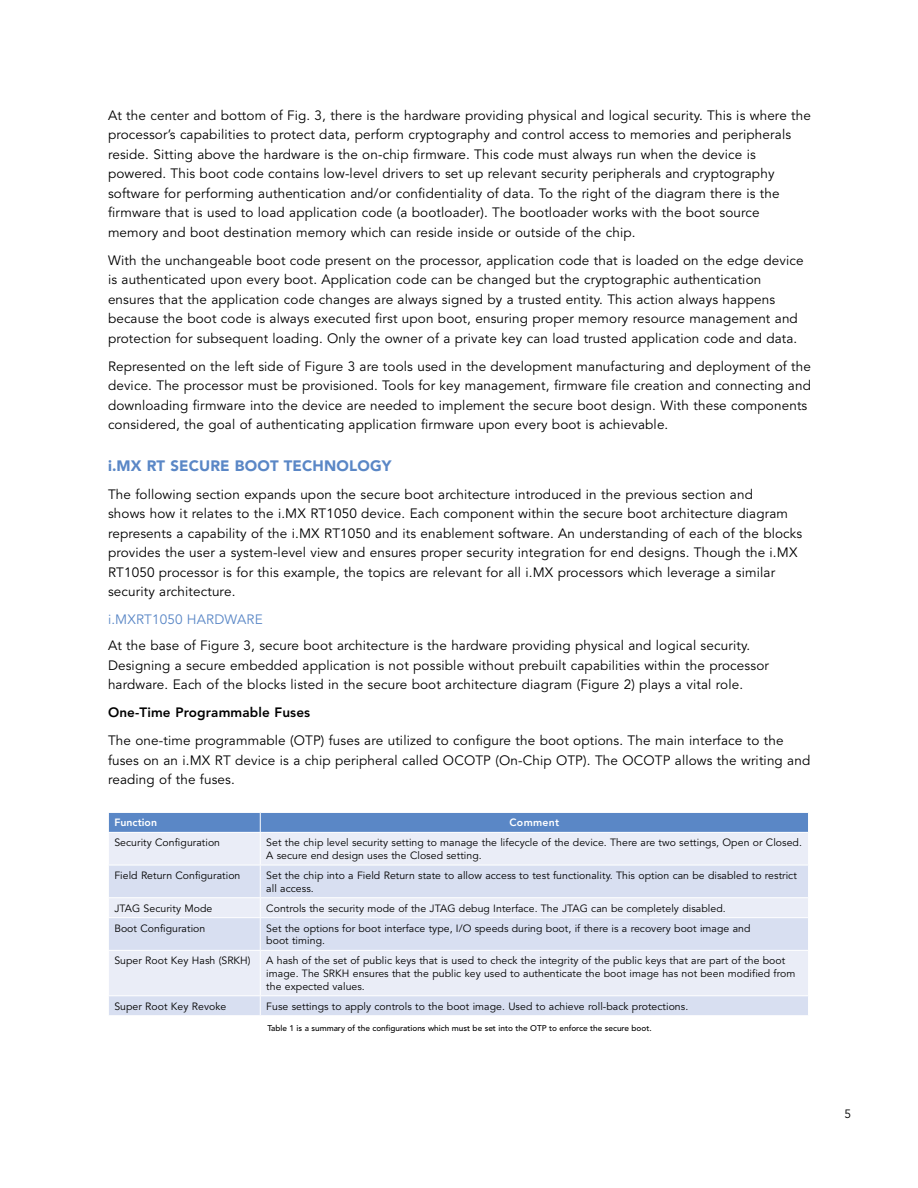
<style>
.page{position:relative;width:918px;height:1188px;background:#fff}
.page>*{position:absolute;margin:0;border:0;box-sizing:border-box;transform-origin:0 0}
._4-Body_Text_Headlin{font:900 15px "Avenir LT Std";letter-spacing:.01em;color:#5a87c6}
._0-NXP_Body_Text{font:13.5px/19.5px "Avenir LT Std";letter-spacing:.01em;color:#000}
._0-NXP_Body_Text-2{font:800 13.5px "Avenir LT Std";letter-spacing:.01em;color:#000}
._0-NXPBody_Text2{font:13.5px "Avenir LT Std";letter-spacing:.01em;color:#5a87c6}
.t1{font:12px "Avenir LT Std";color:#000}
._9-NXP_Table_Body_Te{font:10.5px/12.8px "Avenir LT Std";letter-spacing:.005em;color:#000}
.NXP_Table_Subhead_FL{font:800 10.5px "Avenir LT Std";letter-spacing:.005em;color:#fff}
.NXP_Table_Subhead_CE{font:800 10.5px "Avenir LT Std";letter-spacing:.03em;color:#fff}
._12-NXP-FigureCaptio{font:500 8.25px "Avenir LT Std";color:#000}
</style>
<div class="page">
<div style="left:109px;top:833px;width:699px;height:32px;background:#eaedf7"></div>
<svg style="left:109px;top:866px;width:699px;height:149px;background:#e0e5f3"></svg>
<svg style="left:108px;top:812px;width:700px;height:20px;background:#638dc9"></svg>
<hr style="left:260px;top:833px;width:1px;height:32px;background:#fff">
<hr style="left:260px;top:865px;width:1px;height:32px;background:#fff">
<hr style="left:108px;top:897px;width:152px;height:1px;background:#fff">
<hr style="left:260px;top:897px;width:549px;height:1px;background:#fff">
<svg style="left:260px;top:898px;width:1px;height:19px"></svg>
<hr style="left:108px;top:917px;width:152px;height:1px;background:#fff">
<hr style="left:260px;top:917px;width:549px;height:1px;background:#fff">
<hr style="left:260px;top:918px;width:1px;height:32px;background:#fff">
<hr style="left:108px;top:950px;width:152px;height:1px;background:#fff">
<hr style="left:260px;top:950px;width:549px;height:1px;background:#fff">
<hr style="left:260px;top:951px;width:1px;height:44px;background:#fff">
<hr style="left:108px;top:995px;width:152px;height:1px;background:#fff">
<hr style="left:260px;top:995px;width:549px;height:1px;background:#fff">
<svg style="left:260px;top:996px;width:1px;height:19px"></svg>
<p class="_0-NXP_Body_Text" style="left:108px;top:106px;width:705px">At the center and bottom of Fig. 3, there is the hardware providing physical and logical security. This is where the processor’s capabilities to protect data, perform cryptography and control access to memories and peripherals reside. Sitting above the hardware is the on-chip firmware. This code must always run when the device is powered. This boot code contains low-level drivers to set up relevant security peripherals and cryptography software for performing authentication and/or confidentiality of data. To the right of the diagram there is the firmware that is used to load application code (a bootloader). The bootloader works with the boot source memory and boot destination memory which can reside inside or outside of the chip.</p>
<p class="_0-NXP_Body_Text" style="left:108px;top:251px;width:697px">With the unchangeable boot code present on the processor, application code that is loaded on the edge device is authenticated upon every boot. Application code can be changed but the cryptographic authentication ensures that the application code changes are always signed by a trusted entity. This action always happens because the boot code is always executed first upon boot, ensuring proper memory resource management and protection for subsequent loading. Only the owner of a private key can load trusted application code and data.</p>
<p class="_0-NXP_Body_Text" style="left:108px;top:357px;width:705px">Represented on the left side of Figure 3 are tools used in the development manufacturing and deployment of the device. The processor must be provisioned. Tools for key management, firmware file creation and connecting and downloading firmware into the device are needed to implement the secure boot design. With these components considered, the goal of authenticating application firmware upon every boot is achievable.</p>
<p class="_4-Body_Text_Headlin" style="left:108px;top:456px;width:285px">i.MX RT SECURE BOOT TECHNOLOGY</p>
<p class="_0-NXP_Body_Text" style="left:108px;top:485px;width:696px">The following section expands upon the secure boot architecture introduced in the previous section and<br>shows how it relates to the i.MX RT1050 device. Each component within the secure boot architecture diagram represents a capability of the i.MX RT1050 and its enablement software. An understanding of each of the blocks provides the user a system-level view and ensures proper security integration for end designs. Though the i.MX RT1050 processor is for this example, the topics are relevant for all i.MX processors which leverage a similar security architecture.</p>
<p class="_0-NXPBody_Text2" style="left:108px;top:612px;width:156px">i.MXRT1050 HARDWARE</p>
<p class="_0-NXP_Body_Text" style="left:108px;top:636px;width:662px">At the base of Figure 3, secure boot architecture is the hardware providing physical and logical security.<br>Designing a secure embedded application is not possible without prebuilt capabilities within the processor hardware. Each of the blocks listed in the secure boot architecture diagram (Figure 2) plays a vital role.</p>
<p class="_0-NXP_Body_Text-2" style="left:108px;top:705px;width:204px">One-Time Programmable Fuses</p>
<p class="_0-NXP_Body_Text" style="left:108px;top:731px;width:704px">The one-time programmable (OTP) fuses are utilized to configure the boot options. The main interface to the fuses on an i.MX RT device is a chip peripheral called OCOTP (On-Chip OTP). The OCOTP allows the writing and reading of the fuses.</p>
<p class="NXP_Table_Subhead_FL" style="left:114px;top:817px;width:44px">Function</p>
<p class="NXP_Table_Subhead_CE" style="left:509px;top:817px;width:51px">Comment</p>
<p class="_9-NXP_Table_Body_Te" style="left:114px;top:837px;width:107px">Security Configuration</p>
<p class="_9-NXP_Table_Body_Te" style="left:266px;top:837px;width:537px">Set the chip level security setting to manage the lifecycle of the device. There are two settings, Open or Closed.<br>A secure end design uses the Closed setting.</p>
<p class="_9-NXP_Table_Body_Te" style="left:114px;top:869px;width:128px">Field Return Configuration</p>
<p class="_9-NXP_Table_Body_Te" style="left:266px;top:869px;width:532px">Set the chip into a Field Return state to allow access to test functionality. This option can be disabled to restrict all access.</p>
<p class="_9-NXP_Table_Body_Te" style="left:114px;top:902px;width:100px">JTAG Security Mode</p>
<p class="_9-NXP_Table_Body_Te" style="left:266px;top:902px;width:461px">Controls the security mode of the JTAG debug Interface. The JTAG can be completely disabled.</p>
<p class="_9-NXP_Table_Body_Te" style="left:114px;top:922px;width:93px">Boot Configuration</p>
<p class="_9-NXP_Table_Body_Te" style="left:266px;top:922px;width:486px">Set the options for boot interface type, I/O speeds during boot, if there is a recovery boot image and boot timing.</p>
<p class="_9-NXP_Table_Body_Te" style="left:114px;top:955px;width:138px">Super Root Key Hash (SRKH)</p>
<p class="_9-NXP_Table_Body_Te" style="left:266px;top:955px;width:531px">A hash of the set of public keys that is used to check the integrity of the public keys that are part of the boot image. The SRKH ensures that the public key used to authenticate the boot image has not been modified from the expected values.</p>
<p class="_9-NXP_Table_Body_Te" style="left:114px;top:1000px;width:114px">Super Root Key Revoke</p>
<p class="_9-NXP_Table_Body_Te" style="left:266px;top:1000px;width:424px">Fuse settings to apply controls to the boot image. Used to achieve roll-back protections.</p>
<p class="_12-NXP-FigureCaptio" style="left:267px;top:1023px;width:386px">Table 1 is a summary of the configurations which must be set into the OTP to enforce the secure boot.</p>
<p class="t1" style="left:845px;top:1107px;width:8px">5</p>
</div>
